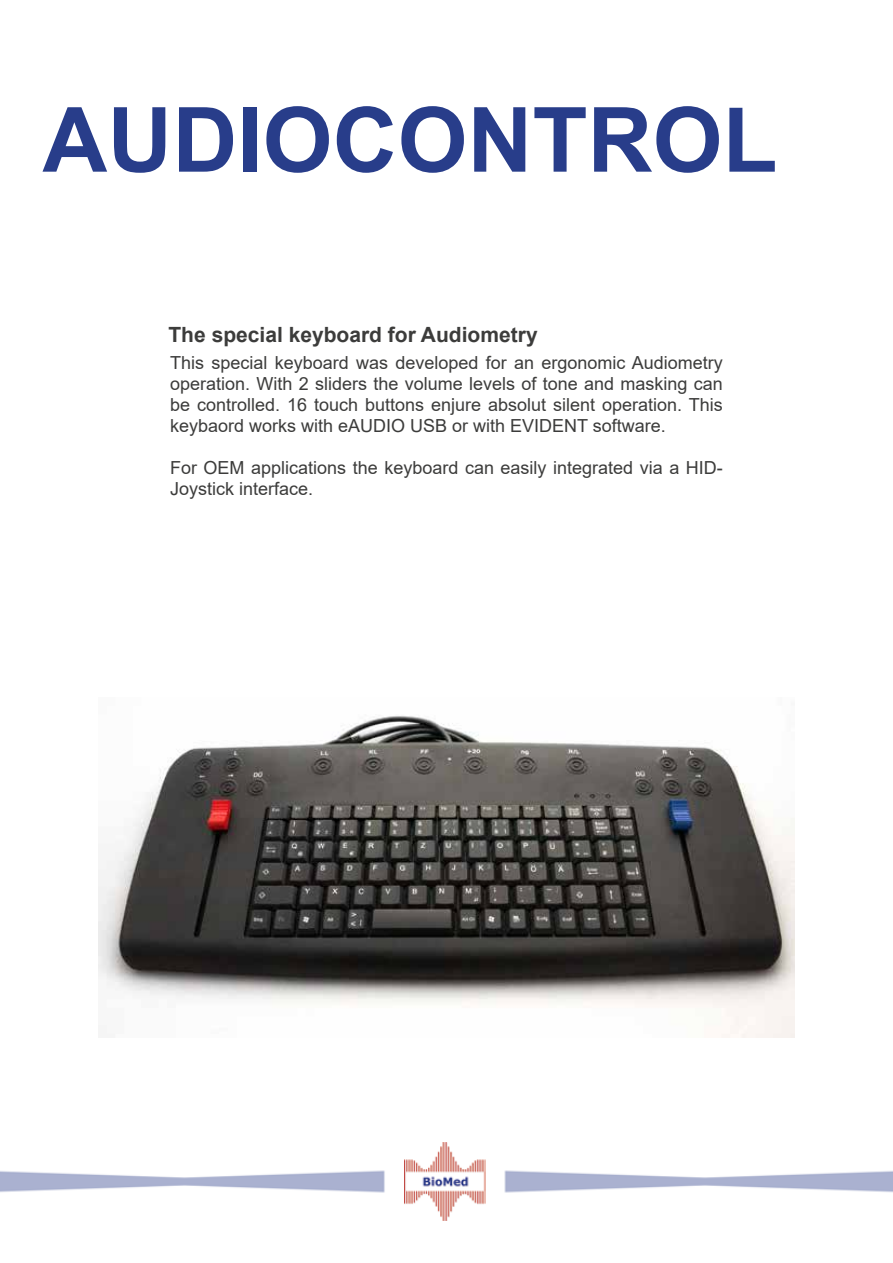
<style>
.page{position:relative;width:893px;height:1263px;background:#fff}
.page>*{position:absolute;margin:0;border:0;box-sizing:border-box;transform-origin:0 0}
.t1{font:700 90px "Arial";color:#283d8a}
.t2{font:700 21px "Arial";color:#3c3c3b}
.t3{font:18px/21px "Arial";color:#3c3c3b;text-align:justify}
</style>
<div class="page">
<img style="left:405px;top:1143px;width:80px;height:77px">
<img style="left:504px;top:1170px;width:389px;height:23px">
<img style="left:0;top:1170px;width:385px;height:23px">
<img style="left:99px;top:716px;width:695px;height:322px">
<h1 class="t1" style="left:43px;top:77px;width:736px">AUDIOCONTROL</h1>
<p class="t2" style="left:168px;top:319px;width:371px">The special keyboard for Audiometry</p>
<p class="t3" style="left:170px;top:352px;width:554px">This special keyboard was developed for an ergonomic Audiometry operation. With 2 sliders the volume levels of tone and masking can be controlled. 16 touch buttons enjure absolut silent operation. This keybaord works with eAUDIO USB or with EVIDENT software.</p>
<p class="t3" style="left:170px;top:457px;width:554px">For OEM applications the keyboard can easily integrated via a HID-<br>Joystick interface.</p>
</div>
